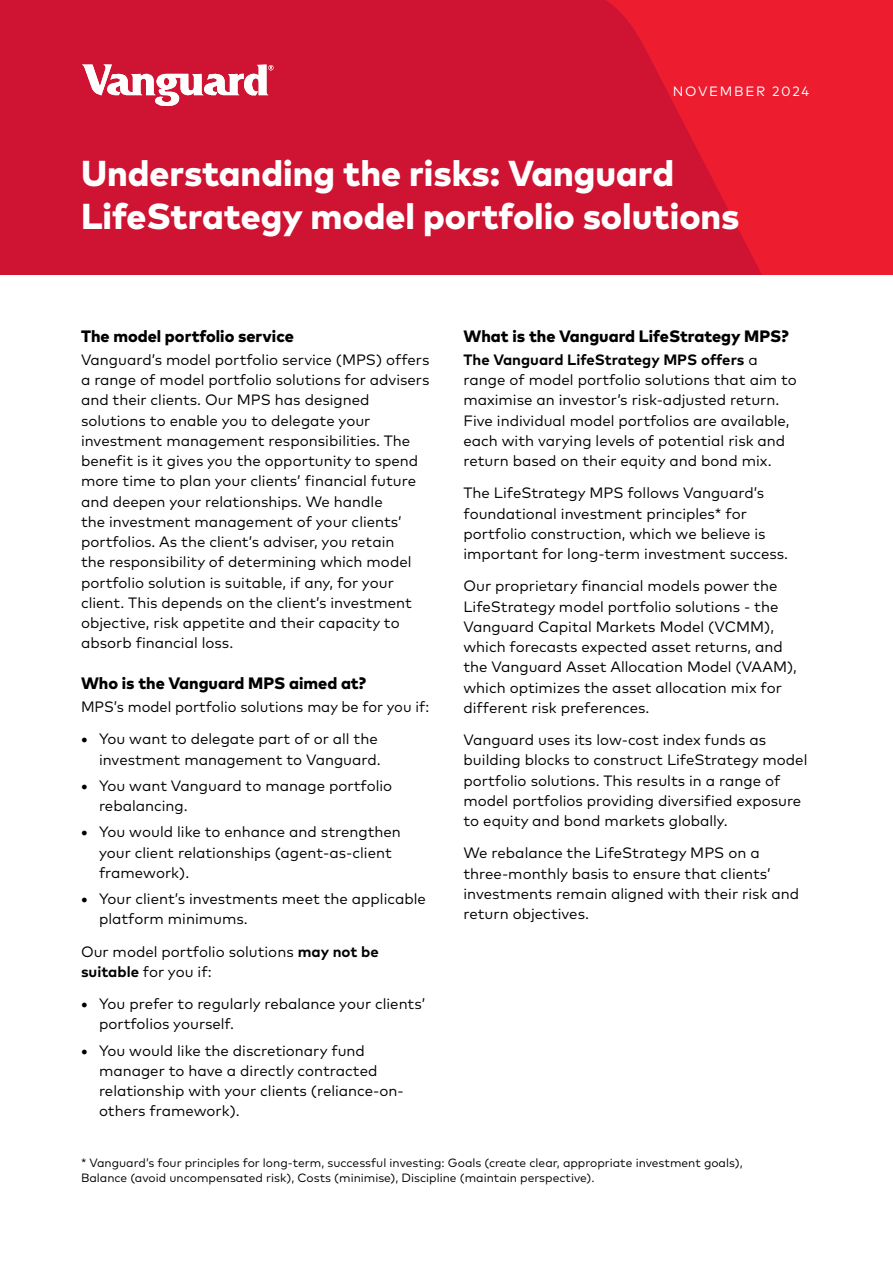
<style>
.page{position:relative;width:893px;height:1263px;background:#fff}
.page>*{position:absolute;margin:0;border:0;box-sizing:border-box;transform-origin:0 0}
.Handout_headline{font:800 36px/43.5px "Mark Pro";color:#fff}
.B_Headline{font:800 16.5px "Mark Pro";color:#000}
.Body_text{font:15px/20.2px "Mark Pro";color:#000}
.t1{font:13.5px "Mark Pro";letter-spacing:.125em;color:#fff}
.t2{font:12px/15px "Mark Pro";color:#000}
.s1{font-weight:700}
</style>
<div class="page">
<div style="left:0;top:0;width:893px;height:274px;background:#ce1432"></div>
<svg style="left:606px;top:0;width:287px;height:274px;fill:#ed1c2f"></svg>
<svg style="left:82px;top:65px;width:191px;height:41px"></svg>
<p class="t1" style="left:673px;top:81px;width:138px">NOVEMBER 2024</p>
<p class="Handout_headline" style="left:81px;top:148px;width:660px">Understanding the risks: Vanguard<br>LifeStrategy model portfolio solutions</p>
<h2 class="B_Headline" style="left:81px;top:323px;width:214px">The model portfolio service</h2>
<p class="Body_text" style="left:81px;top:348px;width:350px">Vanguard’s model portfolio service (MPS) offers a range of model portfolio solutions for advisers and their clients. Our MPS has designed solutions to enable you to delegate your investment management responsibilities. The benefit is it gives you the opportunity to spend more time to plan your clients’ financial future and deepen your relationships. We handle<br>the investment management of your clients’ portfolios. As the client’s adviser, you retain<br>the responsibility of determining which model portfolio solution is suitable, if any, for your client. This depends on the client’s investment objective, risk appetite and their capacity to absorb financial loss.</p>
<h2 class="B_Headline" style="left:81px;top:670px;width:287px">Who is the Vanguard MPS aimed at?</h2>
<p class="Body_text" style="left:81px;top:695px;width:350px">MPS’s model portfolio solutions may be for you if:</p>
<p class="Body_text" style="left:81px;top:728px;width:301px;text-align:right"><span class="s1">•</span> You want to delegate part of or all the investment management to Vanguard.</p>
<p class="Body_text" style="left:99px;top:774px;width:295px;text-indent:-18px"><span class="s1">•</span> You want Vanguard to manage portfolio rebalancing.</p>
<p class="Body_text" style="left:99px;top:821px;width:303px;text-indent:-18px"><span class="s1">•</span> You would like to enhance and strengthen your client relationships (agent-as-client framework).</p>
<p class="Body_text" style="left:99px;top:887px;width:328px;text-indent:-18px"><span class="s1">•</span> Your client’s investments meet the applicable platform minimums.</p>
<p class="Body_text" style="left:81px;top:940px;width:299px">Our model portfolio solutions <span class="s1">may not be suitable</span> for you if:</p>
<p class="Body_text" style="left:99px;top:992px;width:328px;text-indent:-18px"><span class="s1">•</span> You prefer to regularly rebalance your clients’ portfolios yourself.</p>
<p class="Body_text" style="left:99px;top:1039px;width:306px;text-indent:-18px"><span class="s1">•</span> You would like the discretionary fund manager to have a directly contracted relationship with your clients (reliance-on&shy;others framework).</p>
<h2 class="B_Headline" style="left:463px;top:323px;width:327px">What is the Vanguard LifeStrategy MPS?</h2>
<p class="Body_text" style="left:463px;top:348px;width:335px"><span class="s1">The Vanguard LifeStrategy MPS offers</span> a range of model portfolio solutions that aim to maximise an investor’s risk-adjusted return.<br>Five individual model portfolios are available, each with varying levels of potential risk and return based on their equity and bond mix.</p>
<p class="Body_text" style="left:463px;top:482px;width:326px">The LifeStrategy MPS follows Vanguard’s foundational investment principles* for portfolio construction, which we believe is important for long-term investment success.</p>
<p class="Body_text" style="left:463px;top:575px;width:335px">Our proprietary financial models power the LifeStrategy model portfolio solutions - the Vanguard Capital Markets Model (VCMM), which forecasts expected asset returns, and the Vanguard Asset Allocation Model (VAAM), which optimizes the asset allocation mix for different risk preferences.</p>
<p class="Body_text" style="left:463px;top:728px;width:345px">Vanguard uses its low-cost index funds as building blocks to construct LifeStrategy model portfolio solutions. This results in a range of model portfolios providing diversified exposure to equity and bond markets globally.</p>
<p class="Body_text" style="left:463px;top:842px;width:337px">We rebalance the LifeStrategy MPS on a three-monthly basis to ensure that clients’ investments remain aligned with their risk and return objectives.</p>
<p class="t2" style="left:81px;top:1154px;width:663px">* Vanguard’s four principles for long-term, successful investing: Goals (create clear, appropriate investment goals),<br>Balance (avoid uncompensated risk), Costs (minimise), Discipline (maintain perspective).</p>
</div>
